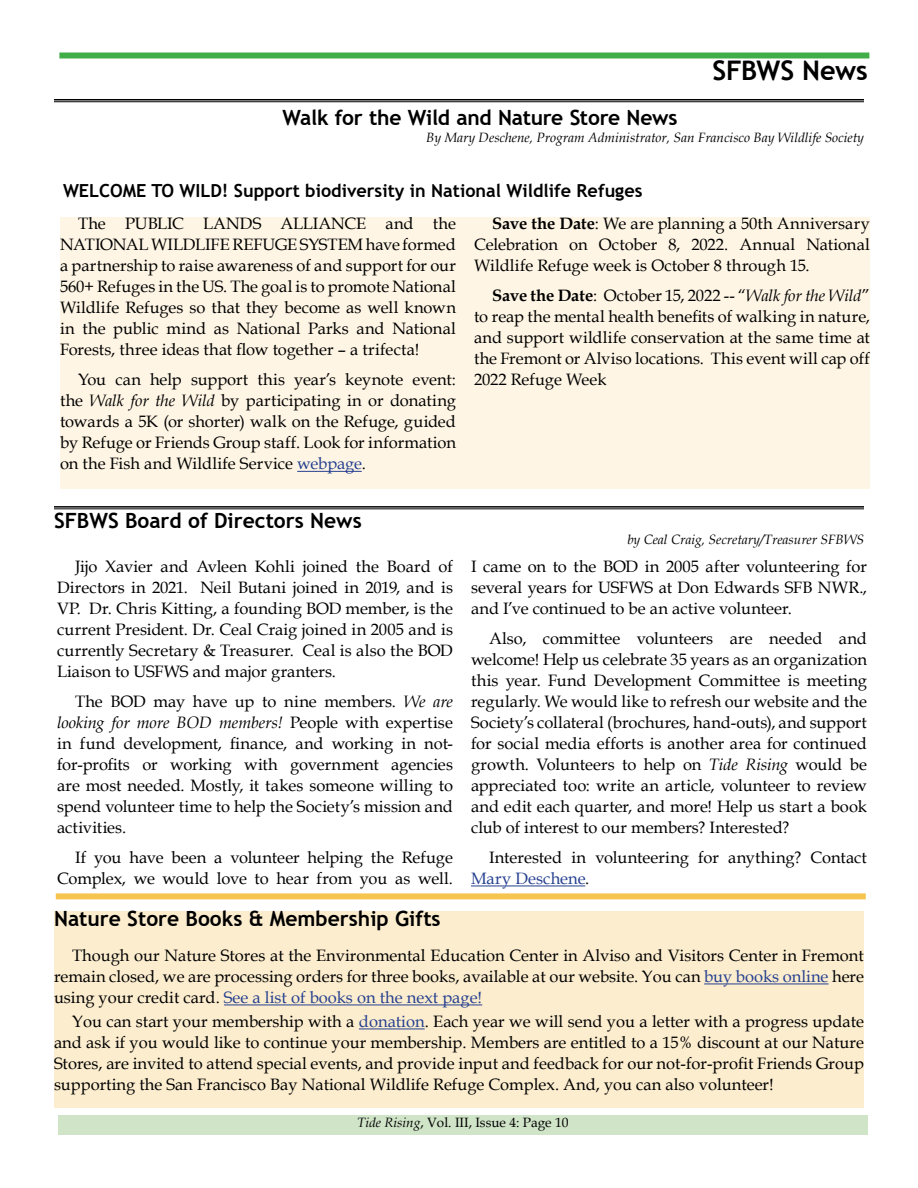
<style>
.page{position:relative;width:918px;height:1188px;background:#fff}
.page>*{position:absolute;margin:0;border:0;box-sizing:border-box;transform-origin:0 0}
.t1{font:700 27px "Trebuchet MS";letter-spacing:-.01em;color:#000}
.t2{font:700 21px "Trebuchet MS";color:#000}
.Heading__12{font:700 18px "Trebuchet MS";color:#000}
.t3{font:16.5px/21px "Book Antiqua";color:#000;text-align:justify}
.t4{font:italic 13.5px "Book Antiqua";color:#000}
.t5{font:13.5px "Book Antiqua";color:#000}
.s1{font-style:italic}
.s2{color:#25408f}
.s3{font-weight:700}
</style>
<div class="page">
<div style="left:58px;top:1115px;width:810px;height:20px;background:#d0e4c8"></div>
<div style="left:59px;top:52px;width:810px;height:6px;background:#41ad49"></div>
<hr style="left:54px;top:99px;width:810px;height:1px;background:#000">
<hr style="left:54px;top:101px;width:810px;height:1px;background:#000">
<div style="left:60px;top:217px;width:810px;height:272px;background:#fef5e4"></div>
<hr style="left:297px;top:471px;width:65px;height:1px;background:#25408f">
<hr style="left:54px;top:506px;width:810px;height:2px;background:#000">
<hr style="left:54px;top:509px;width:810px;height:1px;background:#000">
<div style="left:54px;top:911px;width:810px;height:196px;background:#fcedcf"></div>
<hr style="left:704px;top:983px;width:125px;height:1px;background:#25408f">
<hr style="left:224px;top:1004px;width:258px;height:1px;background:#25408f">
<hr style="left:359px;top:1028px;width:66px;height:1px;background:#25408f">
<div style="left:56px;top:893px;width:810px;height:6px;background:#f6c550"></div>
<hr style="left:471px;top:885px;width:114px;height:1px;background:#25408f">
<p class="t1" style="left:712px;top:54px;width:157px">SFBWS News</p>
<p class="t2" style="left:283px;top:105px;width:397px">Walk for the Wild and Nature Store News</p>
<p class="t4" style="left:426px;top:128px;width:439px">By Mary Deschene, Program Administrator, San Francisco Bay Wildlife Society</p>
<p class="Heading__12" style="left:63px;top:180px;width:581px">WELCOME TO WILD! Support biodiversity in National Wildlife Refuges</p>
<p class="t3" style="left:60px;top:213px;width:398px;text-indent:18px">The PUBLIC LANDS ALLIANCE and the NATIONAL WILDLIFE REFUGE SYSTEM have formed a partnership to raise awareness of and support for our 560+ Refuges in the US. The goal is to promote National Wildlife Refuges so that they become as well known in the public mind as National Parks and National Forests, three ideas that flow together – a trifecta!</p>
<p class="t3" style="left:60px;top:369px;width:398px;text-indent:18px">You can help support this year’s keynote event: the <span class="s1">Walk for the Wild</span> by participating in or donating towards a 5K (or shorter) walk on the Refuge, guided by Refuge or Friends Group staff. Look for information on the Fish and Wildlife Service <span class="s2">webpage</span>.</p>
<p class="t3" style="left:474px;top:213px;width:398px;text-indent:18px"><span class="s3">Save the Date</span>: We are planning a 50th Anniversary Celebration on October 8, 2022. Annual National Wildlife Refuge week is October 8 through 15.</p>
<p class="t3" style="left:474px;top:285px;width:398px;text-indent:18px"><span class="s3">Save the Date</span>: October 15, 2022 -- “<span class="s1">Walk for the Wild</span>” to reap the mental health benefits of walking in nature, and support wildlife conservation at the same time at the Fremont or Alviso locations. This event will cap off 2022 Refuge Week</p>
<p class="t2" style="left:54px;top:508px;width:309px">SFBWS Board of Directors News</p>
<p class="t3" style="left:57px;top:555px;width:398px;text-indent:18px">Jijo Xavier and Avleen Kohli joined the Board of Directors in 2021. Neil Butani joined in 2019, and is VP. Dr. Chris Kitting, a founding BOD member, is the current President. Dr. Ceal Craig joined in 2005 and is currently Secretary &amp; Treasurer. Ceal is also the BOD Liaison to USFWS and major granters.</p>
<p class="t3" style="left:57px;top:690px;width:398px;text-indent:18px">The BOD may have up to nine members. <span class="s1">We are looking for more BOD members!</span> People with expertise in fund development, finance, and working in not&shy;for-profits or working with government agencies are most needed. Mostly, it takes someone willing to spend volunteer time to help the Society’s mission and activities.</p>
<p class="t3" style="left:57px;top:846px;width:398px;text-align:right">If you have been a volunteer helping the Refuge<br>Complex, we would love to hear from you as well.</p>
<p class="t4" style="left:627px;top:530px;width:238px">by Ceal Craig, Secretary/Treasurer SFBWS</p>
<p class="t3" style="left:471px;top:555px;width:398px">I came on to the BOD in 2005 after volunteering for several years for USFWS at Don Edwards SFB NWR., and I’ve continued to be an active volunteer.</p>
<p class="t3" style="left:471px;top:627px;width:398px;text-indent:18px">Also, committee volunteers are needed and welcome! Help us celebrate 35 years as an organization this year. Fund Development Committee is meeting regularly. We would like to refresh our website and the Society’s collateral (brochures, hand-outs), and support for social media efforts is another area for continued growth. Volunteers to help on <span class="s1">Tide Rising</span> would be appreciated too: write an article, volunteer to review and edit each quarter, and more! Help us start a book club of interest to our members? Interested?</p>
<p class="t3" style="left:471px;top:846px;width:398px;text-indent:18px">Interested in volunteering for anything? Contact<br><span class="s2">Mary Deschene</span>.</p>
<p class="t2" style="left:54px;top:906px;width:388px">Nature Store Books &amp; Membership Gifts</p>
<p class="t3" style="left:54px;top:944px;width:812px;text-indent:18px">Though our Nature Stores at the Environmental Education Center in Alviso and Visitors Center in Fremont remain closed, we are processing orders for three books, available at our website. You can <span class="s2">buy books online</span> here using your credit card. <span class="s2">See a list of books on the next page!</span></p>
<p class="t3" style="left:54px;top:1010px;width:811px;text-indent:18px">You can start your membership with a <span class="s2">donation</span>. Each year we will send you a letter with a progress update and ask if you would like to continue your membership. Members are entitled to a 15% discount at our Nature Stores, are invited to attend special events, and provide input and feedback for our not-for-profit Friends Group supporting the San Francisco Bay National Wildlife Refuge Complex. And, you can also volunteer!</p>
<p class="t5" style="left:357px;top:1113px;width:213px"><span class="s1">Tide Rising</span>, Vol. III, Issue 4: Page 10</p>
</div>
